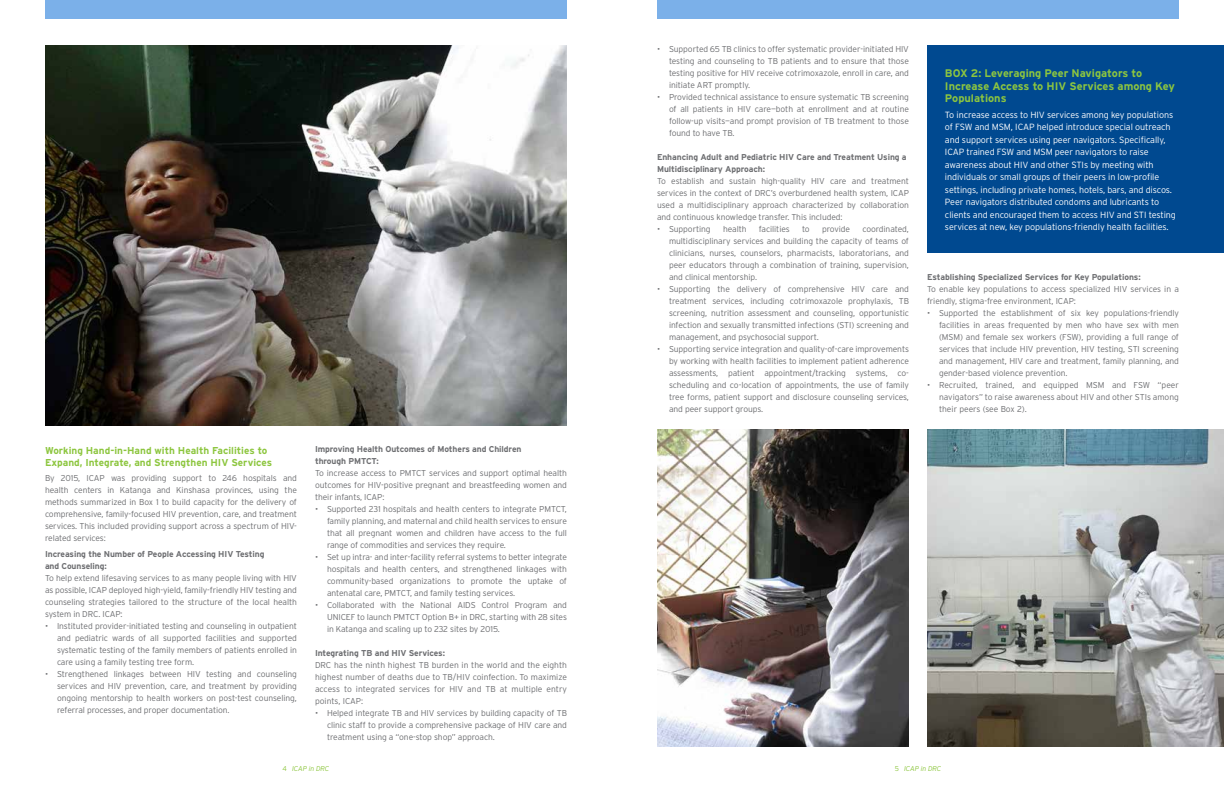
<style>
.page{position:relative;width:1224px;height:792px;background:#fff}
.page>*{position:absolute;margin:0;border:0;box-sizing:border-box;transform-origin:0 0}
.t1{font:700 11px/12.5px "Interstate";color:#8dc63f}
.t2{font:700 10px/12px "Interstate";color:#8dc63f}
.t3{font:300 9px/12.5px "Interstate";letter-spacing:-.01em;color:#fff}
.t4{font:300 8.5px/12px "Interstate";letter-spacing:-.01em;color:#6d6e71;text-align:justify}
.t5{font:700 8.5px/12px "Interstate";letter-spacing:-.01em;color:#6d6e71}
.t6{font:italic 300 7px "Interstate";letter-spacing:-.01em;color:#8dc63f}
.s1{font-style:normal}
</style>
<div class="page">
<div style="left:45px;top:0;width:522px;height:19px;background:#7bb0e9"></div>
<div style="left:657px;top:0;width:522px;height:19px;background:#7bb0e9"></div>
<img style="left:45px;top:45px;width:522px;height:381px">
<img style="left:927px;top:429px;width:297px;height:318px">
<img style="left:657px;top:429px;width:252px;height:318px">
<div style="left:927px;top:45px;width:297px;height:208px;background:#004990"></div>
<p class="t2" style="left:45px;top:444px;width:229px">Working Hand-in-Hand with Health Facilities to<br>Expand, Integrate, and Strengthen HIV Services</p>
<p class="t4" style="left:45px;top:471px;width:254px">By 2015, ICAP was providing support to 246 hospitals and health centers in Katanga and Kinshasa provinces, using the methods summarized in Box 1 to build capacity for the delivery of comprehensive, family-focused HIV prevention, care, and treatment services. This included providing support across a spectrum of HIV&shy;related services:</p>
<p class="t5" style="left:45px;top:548px;width:221px">Increasing the Number of People Accessing HIV Testing and Counseling:</p>
<p class="t4" style="left:45px;top:572px;width:254px">To help extend lifesaving services to as many people living with HIV as possible, ICAP deployed high-yield, family-friendly HIV testing and counseling strategies tailored to the structure of the local health system in DRC. ICAP:</p>
<p class="t4" style="left:57px;top:620px;width:242px;text-indent:-12px">• Instituted provider-initiated testing and counseling in outpatient and pediatric wards of all supported facilities and supported systematic testing of the family members of patients enrolled in care using a family testing tree form.</p>
<p class="t4" style="left:57px;top:668px;width:242px;text-indent:-12px">• Strengthened linkages between HIV testing and counseling services and HIV prevention, care, and treatment by providing ongoing mentorship to health workers on post-test counseling, referral processes, and proper documentation.</p>
<p class="t5" style="left:315px;top:443px;width:208px">Improving Health Outcomes of Mothers and Children through PMTCT:</p>
<p class="t4" style="left:315px;top:467px;width:254px">To increase access to PMTCT services and support optimal health outcomes for HIV-positive pregnant and breastfeeding women and their infants, ICAP:</p>
<p class="t4" style="left:327px;top:503px;width:242px;text-indent:-12px">• Supported 231 hospitals and health centers to integrate PMTCT, family planning, and maternal and child health services to ensure that all pregnant women and children have access to the full range of commodities and services they require.</p>
<p class="t4" style="left:327px;top:551px;width:242px;text-indent:-12px">• Set up intra- and inter-facility referral systems to better integrate hospitals and health centers, and strengthened linkages with community-based organizations to promote the uptake of antenatal care, PMTCT, and family testing services.</p>
<p class="t4" style="left:327px;top:599px;width:242px;text-indent:-12px">• Collaborated with the National AIDS Control Program and UNICEF to launch PMTCT Option B+ in DRC, starting with 28 sites in Katanga and scaling up to 232 sites by 2015.</p>
<p class="t5" style="left:315px;top:647px;width:132px">Integrating TB and HIV Services:</p>
<p class="t4" style="left:315px;top:659px;width:254px">DRC has the ninth highest TB burden in the world and the eighth highest number of deaths due to TB/HIV coinfection. To maximize access to integrated services for HIV and TB at multiple entry points, ICAP:</p>
<p class="t4" style="left:327px;top:707px;width:242px;text-indent:-12px">• Helped integrate TB and HIV services by building capacity of TB clinic staff to provide a comprehensive package of HIV care and treatment using a “one-stop shop” approach.</p>
<p class="t4" style="left:669px;top:43px;width:242px;text-indent:-12px">• Supported 65 TB clinics to offer systematic provider-initiated HIV testing and counseling to TB patients and to ensure that those testing positive for HIV receive cotrimoxazole, enroll in care, and initiate ART promptly.</p>
<p class="t4" style="left:669px;top:91px;width:242px;text-indent:-12px">• Provided technical assistance to ensure systematic TB screening of all patients in HIV care—both at enrollment and at routine follow-up visits—and prompt provision of TB treatment to those found to have TB.</p>
<p class="t5" style="left:657px;top:151px;width:251px">Enhancing Adult and Pediatric HIV Care and Treatment Using a<br>Multidisciplinary Approach:</p>
<p class="t4" style="left:657px;top:175px;width:254px">To establish and sustain high-quality HIV care and treatment services in the context of DRC’s overburdened health system, ICAP used a multidisciplinary approach characterized by collaboration and continuous knowledge transfer. This included:</p>
<p class="t4" style="left:657px;top:223px;width:55px">• Supporting</p>
<p class="t4" style="left:723px;top:223px;width:25px">health</p>
<p class="t4" style="left:759px;top:223px;width:32px">facilities</p>
<p class="t4" style="left:802px;top:223px;width:9px">to</p>
<p class="t4" style="left:822px;top:223px;width:30px">provide</p>
<p class="t4" style="left:669px;top:223px;width:242px;text-indent:193px">coordinated, multidisciplinary services and building the capacity of teams of clinicians, nurses, counselors, pharmacists, laboratorians, and peer educators through a combination of training, supervision, and clinical mentorship.</p>
<p class="t4" style="left:669px;top:283px;width:242px;text-indent:-12px">• Supporting the delivery of comprehensive HIV care and treatment services, including cotrimoxazole prophylaxis, TB screening, nutrition assessment and counseling, opportunistic infection and sexually transmitted infections (STI) screening and management, and psychosocial support.</p>
<p class="t4" style="left:669px;top:343px;width:242px;text-indent:-12px">• Supporting service integration and quality-of-care improvements by working with health facilities to implement patient adherence assessments, patient appointment/tracking systems, co&shy;scheduling and co-location of appointments, the use of family tree forms, patient support and disclosure counseling services, and peer support groups.</p>
<p class="t1" style="left:945px;top:67px;width:231px">BOX 2: Leveraging Peer Navigators to<br>Increase Access to HIV Services among Key<br>Populations</p>
<p class="t3" style="left:945px;top:108px;width:233px">To increase access to HIV services among key populations of FSW and MSM, ICAP helped introduce special outreach and support services using peer navigators. Specifically, ICAP trained FSW and MSM peer navigators to raise awareness about HIV and other STIs by meeting with individuals or small groups of their peers in low-profile settings, including private homes, hotels, bars, and discos.<br>Peer navigators distributed condoms and lubricants to clients and encouraged them to access HIV and STI testing services at new, key populations-friendly health facilities.</p>
<p class="t5" style="left:927px;top:271px;width:215px">Establishing Specialized Services for Key Populations:</p>
<p class="t4" style="left:927px;top:283px;width:254px">To enable key populations to access specialized HIV services in a friendly, stigma-free environment, ICAP:</p>
<p class="t4" style="left:939px;top:307px;width:242px;text-indent:-12px">• Supported the establishment of six key populations-friendly facilities in areas frequented by men who have sex with men (MSM) and female sex workers (FSW), providing a full range of services that include HIV prevention, HIV testing, STI screening and management, HIV care and treatment, family planning, and gender-based violence prevention.</p>
<p class="t4" style="left:939px;top:379px;width:242px;text-indent:-12px">• Recruited, trained, and equipped MSM and FSW “peer navigators” to raise awareness about HIV and other STIs among their peers (see Box 2).</p>
<p class="t6" style="left:283px;top:764px;width:48px"><span class="s1">4</span> ICAP in DRC</p>
<p class="t6" style="left:895px;top:764px;width:48px"><span class="s1">5</span> ICAP in DRC</p>
</div>
